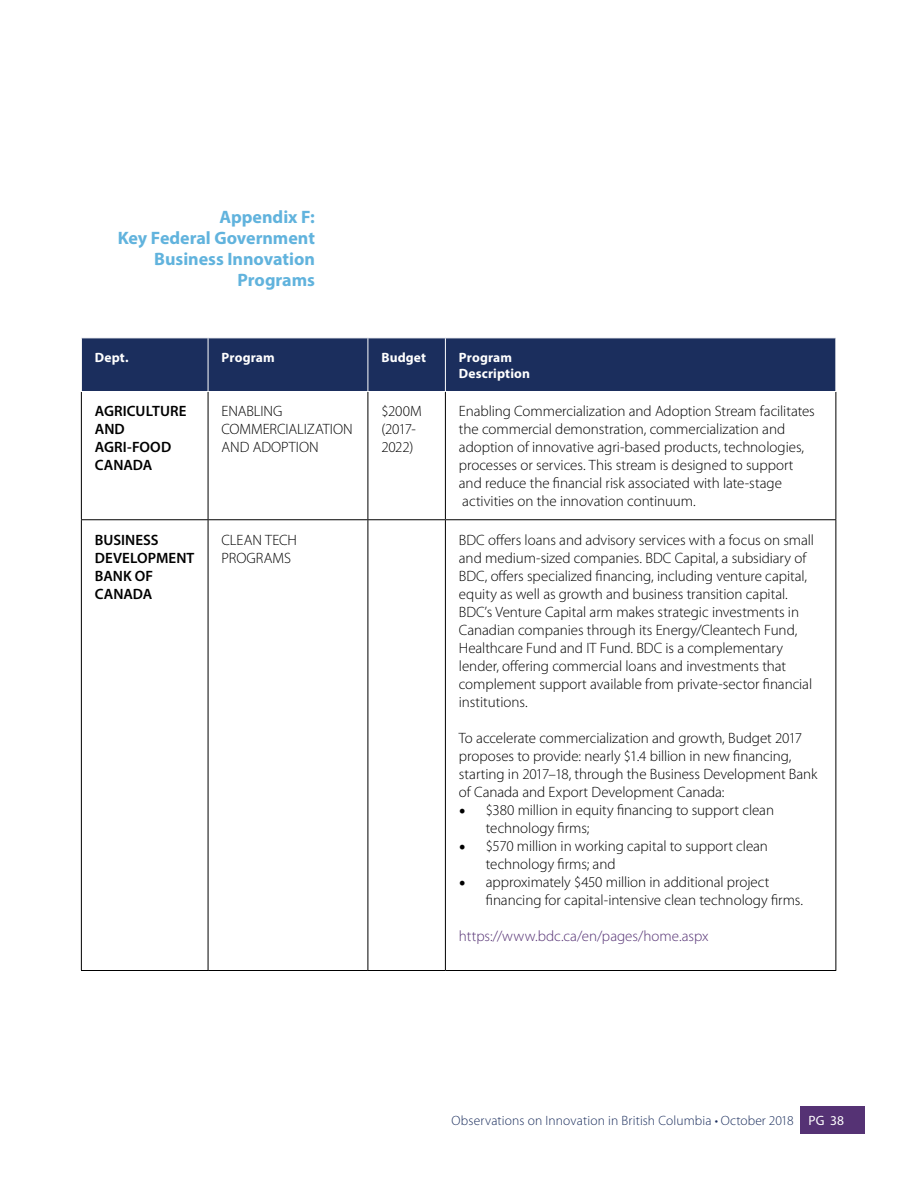
<style>
.page{position:relative;width:918px;height:1188px;background:#fff}
.page>*{position:absolute;margin:0;border:0;box-sizing:border-box;transform-origin:0 0}
.Head_-_B{font:700 18px/21px "Myriad Pro";color:#61b3dd;text-align:right}
.t1{font:300 15px/18px "Myriad Pro";letter-spacing:-.005em;color:#000}
.t2{font:600 15px/18px "Myriad Pro";letter-spacing:.005em;color:#000}
.t3{font:300 15px "Myriad Pro";color:#553274}
.t4{font:300 13.5px "Myriad Pro";letter-spacing:.01em;color:#1b2e5d}
.Subheader{font:700 13.5px "Myriad Pro";letter-spacing:.01em;color:#fff}
.s1{font-family:"Minion Pro";font-weight:400;font-size:18px}
.s2{font-weight:400;color:#fff}
</style>
<div class="page">
<div style="left:800px;top:1107px;width:65px;height:27px;background:#553274"></div>
<div style="left:82px;top:339px;width:754px;height:52px;background:#1b2e5d"></div>
<hr style="left:81px;top:392px;width:1px;height:127px;background:#000">
<hr style="left:208px;top:392px;width:1px;height:127px;background:#000">
<hr style="left:368px;top:392px;width:1px;height:127px;background:#000">
<hr style="left:445px;top:392px;width:1px;height:127px;background:#000">
<hr style="left:836px;top:392px;width:1px;height:127px;background:#000">
<hr style="left:81px;top:519px;width:127px;height:1px;background:#000">
<hr style="left:81px;top:520px;width:1px;height:450px;background:#000">
<hr style="left:208px;top:519px;width:160px;height:1px;background:#000">
<hr style="left:208px;top:520px;width:1px;height:450px;background:#000">
<hr style="left:368px;top:519px;width:77px;height:1px;background:#000">
<hr style="left:368px;top:520px;width:1px;height:450px;background:#000">
<hr style="left:445px;top:519px;width:391px;height:1px;background:#000">
<hr style="left:445px;top:520px;width:1px;height:450px;background:#000">
<hr style="left:836px;top:520px;width:1px;height:450px;background:#000">
<hr style="left:81px;top:970px;width:127px;height:1px;background:#000">
<hr style="left:208px;top:970px;width:160px;height:1px;background:#000">
<hr style="left:368px;top:970px;width:77px;height:1px;background:#000">
<hr style="left:445px;top:970px;width:391px;height:1px;background:#000">
<hr style="left:208px;top:338px;width:1px;height:53px;background:#fff">
<hr style="left:368px;top:338px;width:1px;height:53px;background:#fff">
<hr style="left:445px;top:338px;width:1px;height:53px;background:#fff">
<p class="Head_-_B" style="left:118px;top:206px;width:199px">Appendix F:<br>Key Federal Government<br>Business Innovation<br>Programs</p>
<p class="Subheader" style="left:95px;top:348px;width:35px">Dept.</p>
<p class="Subheader" style="left:222px;top:348px;width:55px">Program</p>
<p class="Subheader" style="left:381px;top:348px;width:46px">Budget</p>
<p class="Subheader" style="left:459px;top:348px;width:55px">Program</p>
<p class="Subheader" style="left:459px;top:365px;width:73px">Description</p>
<p class="t2" style="left:95px;top:402px;width:93px">AGRICULTURE<br>AND<br>AGRI-FOOD<br>CANADA</p>
<p class="t1" style="left:222px;top:403px;width:62px">ENABLING</p>
<p class="t1" style="left:381px;top:403px;width:42px">$200M (2017-<br>2022)</p>
<p class="t1" style="left:459px;top:403px;width:358px">Enabling Commercialization and Adoption Stream facilitates the commercial demonstration, commercialization and adoption of innovative agri-based products, technologies, processes or services. This stream is designed to support and reduce the financial risk associated with late-stage activities on the innovation continuum.</p>
<p class="t1" style="left:222px;top:421px;width:133px">COMMERCIALIZATION<br>AND ADOPTION</p>
<p class="t2" style="left:95px;top:530px;width:101px">BUSINESS<br>DEVELOPMENT<br>BANK OF<br>CANADA</p>
<p class="t1" style="left:222px;top:531px;width:77px">CLEAN TECH<br>PROGRAMS</p>
<p class="t1" style="left:459px;top:531px;width:357px">BDC offers loans and advisory services with a focus on small and medium-sized companies. BDC Capital, a subsidiary of BDC, offers specialized financing, including venture capital, equity as well as growth and business transition capital.<br>BDC’s Venture Capital arm makes strategic investments in Canadian companies through its Energy/Cleantech Fund, Healthcare Fund and IT Fund. BDC is a complementary lender, offering commercial loans and investments that complement support available from private-sector financial institutions.</p>
<p class="t1" style="left:459px;top:729px;width:360px">To accelerate commercialization and growth, Budget 2017 proposes to provide: nearly $1.4 billion in new financing, starting in 2017–18, through the Business Development Bank of Canada and Export Development Canada:</p>
<p class="t1" style="left:486px;top:801px;width:290px;text-indent:-27px"><span class="s1">•</span> $380 million in equity financing to support clean technology firms;</p>
<p class="t1" style="left:486px;top:837px;width:283px;text-indent:-27px"><span class="s1">•</span> $570 million in working capital to support clean technology firms; and</p>
<p class="t1" style="left:486px;top:873px;width:319px;text-indent:-27px"><span class="s1">•</span> approximately $450 million in additional project financing for capital-intensive clean technology firms.</p>
<p class="t3" style="left:459px;top:927px;width:251px">https://www.bdc.ca/en/pages/home.aspx</p>
<p class="t4" style="left:452px;top:1113px;width:394px">Observations on Innovation in British Columbia • October 2018 <span class="s2">PG 38</span></p>
</div>
